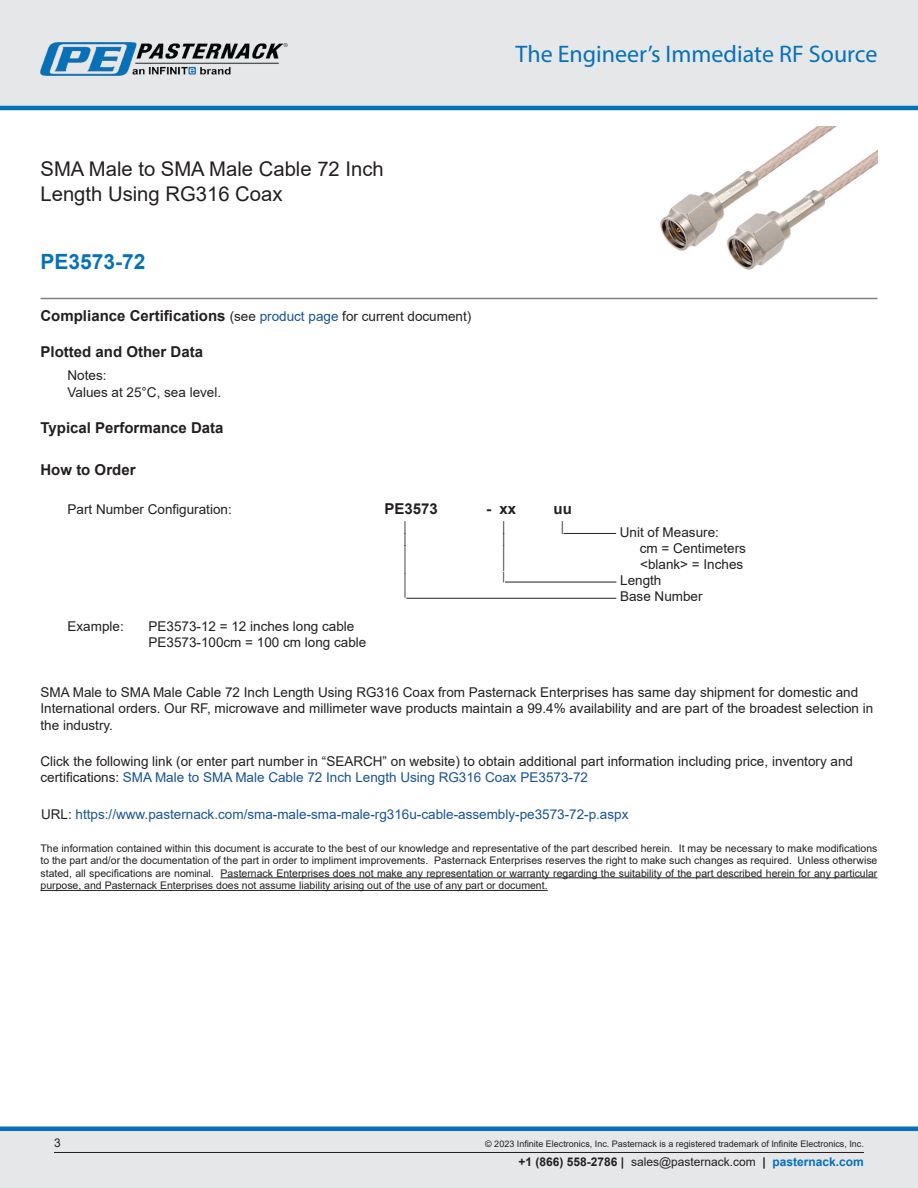
<style>
.page{position:relative;width:918px;height:1188px;background:#fff}
.page>*{position:absolute;margin:0;border:0;box-sizing:border-box;transform-origin:0 0}
.Specs_Para{font:30px "Arial";color:#231f20;scale:.33 1}
.Specs_Para-2{font:26.85px "Arial";color:#231f20;scale:.37 1}
.Specs_Para-3{font:25.8px "Arial";color:#231f20;scale:.39 1}
.t1{font:24px "Myriad Pro";color:#0671b9}
.Branded_Part_No{font:700 21px "Arial";color:#0671b9}
.Web_Description_Para{font:20.25px/24.3px "Arial";color:#231f20}
.Head1_for_Compliance{font:700 15px "Arial";color:#231f20}
.Head1{font:700 15px "Arial";color:#231f20}
.Specs_Para-4{font:700 15px "Arial";color:#231f20}
.Specs_Para-5{font:700 15px "Arial";color:#231f20;scale:1.04 1}
.Web_Description_Para-2{font:13.5px/16.2px "Arial";color:#231f20}
.Specs_Para-6{font:13.5px "Arial";color:#231f20}
.Web_Description_Para-3{font:13.5px "Arial";color:#1a5392}
.Specs_Notes_Para{font:13.5px "Arial";color:#231f20}
.Specs_Para-7{font:13.5px "Arial";color:#231f20;scale:.75 1}
.t2{font:12px "Arial";color:#231f20}
.Specs_Para-8{font:11.25px "Arial";color:#231f20;scale:.86 1}
.t3{font:10.5px/12.6px "Arial";color:#231f20;text-align:justify}
.Copyright_disclaimer{font:9px "Arial";color:#231f20}
.s1{font-weight:400;font-size:13.5px}
.s2{font-weight:400;font-size:13.5px;color:#1a5392}
.s3{color:#1a5392}
.s4{color:#231f20}
.s5{font-weight:700}
.s6{font-weight:700;color:#0671b9}
</style>
<div class="page">
<div style="left:0;top:0;width:918px;height:108px;background:#e6e7e9"></div>
<hr style="left:0;top:106px;width:918px;height:4px;background:#0671b9">
<img style="left:40px;top:42px;width:248px;height:34px">
<div style="left:0;top:1131px;width:918px;height:57px;background:#e6e7e9"></div>
<div style="left:0;top:1126px;width:918px;height:5px;background:#0671b9"></div>
<hr style="left:54px;top:1152px;width:810px;height:1px;background:#231f20">
<hr style="left:40px;top:298px;width:838px;height:1px;background:#808285">
<img style="left:660px;top:127px;width:218px;height:143px">
<hr style="left:564px;top:533px;width:52px;height:1px;background:#231f20">
<hr style="left:505px;top:582px;width:111px;height:1px;background:#231f20">
<hr style="left:406px;top:598px;width:210px;height:1px;background:#231f20">
<hr style="left:221px;top:877px;width:657px;height:1px;background:#231f20">
<hr style="left:40px;top:890px;width:508px;height:1px;background:#231f20">
<h1 class="Web_Description_Para" style="left:40px;top:157px;width:345px">SMA Male to SMA Male Cable 72 Inch<br>Length Using RG316 Coax</h1>
<p class="Branded_Part_No" style="left:40px;top:247px;width:107px">PE3573-72</p>
<h3 class="t1" style="left:516px;top:39px;width:363px">The Engineer’s Immediate RF Source</h3>
<p class="Head1_for_Compliance" style="left:40px;top:306px;width:432px">Compliance Certifications <span class="s1">(see</span> <span class="s2">product page</span> <span class="s1">for current document)</span></p>
<p class="Head1_for_Compliance" style="left:40px;top:342px;width:164px">Plotted and Other Data</p>
<p class="Specs_Notes_Para" style="left:68px;top:366px;width:41px">Notes:</p>
<p class="Specs_Notes_Para" style="left:68px;top:383px;width:155px">Values at 25°C, sea level.</p>
<p class="Head1" style="left:40px;top:417px;width:185px">Typical Performance Data</p>
<p class="Head1" style="left:40px;top:459px;width:97px">How to Order</p>
<p class="Specs_Para-6" style="left:68px;top:500px;width:166px">Part Number Configuration:</p>
<p class="Specs_Para-4" style="left:385px;top:498px;width:55px">PE3573</p>
<p class="Specs_Para-5" style="left:486px;top:498px;width:31px">- xx</p>
<p class="Specs_Para-4" style="left:554px;top:498px;width:20px">uu</p>
<p class="Specs_Para-7" style="left:404px;top:516px;width:5px">|</p>
<p class="Specs_Para-7" style="left:503px;top:516px;width:5px">|</p>
<p class="Specs_Para-7" style="left:561px;top:516px;width:5px">|</p>
<p class="Specs_Para-6" style="left:620px;top:522px;width:101px">Unit of Measure:</p>
<p class="Specs_Para-7" style="left:404px;top:529px;width:5px">|</p>
<p class="Specs_Para-7" style="left:503px;top:529px;width:5px">|</p>
<p class="Specs_Para-6" style="left:640px;top:539px;width:108px">cm = Centimeters</p>
<p class="Specs_Para" style="left:404px;top:536px;width:9px">|</p>
<p class="Specs_Para-2" style="left:503px;top:537px;width:9px">|</p>
<p class="Specs_Para-6" style="left:640px;top:555px;width:105px">&lt;blank&gt; = Inches</p>
<p class="Specs_Para-8" style="left:503px;top:568px;width:4px">|</p>
<p class="Specs_Para-6" style="left:620px;top:571px;width:43px">Length</p>
<p class="Specs_Para-3" style="left:404px;top:565px;width:8px">|</p>
<p class="Specs_Para-6" style="left:620px;top:587px;width:84px">Base Number</p>
<p class="Specs_Para-6" style="left:68px;top:617px;width:58px">Example:</p>
<p class="Specs_Para-6" style="left:148px;top:617px;width:207px">PE3573-12 = 12 inches long cable</p>
<p class="Specs_Para-6" style="left:148px;top:633px;width:219px">PE3573-100cm = 100 cm long cable</p>
<h1 class="Web_Description_Para-2" style="left:40px;top:684px;width:834px">SMA Male to SMA Male Cable 72 Inch Length Using RG316 Coax from Pasternack Enterprises has same day shipment for domestic and<br>International orders. Our RF, microwave and millimeter wave products maintain a 99.4% availability and are part of the broadest selection in the industry.</h1>
<h1 class="Web_Description_Para-2" style="left:40px;top:753px;width:814px">Click the following link (or enter part number in “SEARCH” on website) to obtain additional part information including price, inventory and certifications: <span class="s3">SMA Male to SMA Male Cable 72 Inch Length Using RG316 Coax PE3573-72</span></h1>
<h1 class="Web_Description_Para-3" style="left:41px;top:805px;width:589px"><span class="s4">URL:</span> https://www.pasternack.com/sma-male-sma-male-rg316u-cable-assembly-pe3573-72-p.aspx</h1>
<p class="t3" style="left:40px;top:841px;width:838px">The information contained within this document is accurate to the best of our knowledge and representative of the part described herein. It may be necessary to make modifications to the part and/or the documentation of the part in order to impliment improvements. Pasternack Enterprises reserves the right to make such changes as required. Unless otherwise stated, all specifications are nominal. Pasternack Enterprises does not make any representation or warranty regarding the suitability of the part described herein for any particular purpose, and Pasternack Enterprises does not assume liability arising out of the use of any part or document.</p>
<p class="t2" style="left:54px;top:1135px;width:8px">3</p>
<p class="Copyright_disclaimer" style="left:485px;top:1138px;width:380px">© 2023 Infinite Electronics, Inc. Pasternack is a registered trademark of Infinite Electronics, Inc.</p>
<p class="t2" style="left:519px;top:1153px;width:347px"><span class="s5">+1 (866) 558-2786 |</span> sales@pasternack.com <span class="s5">|</span> <span class="s6">pasternack.com</span></p>
</div>
